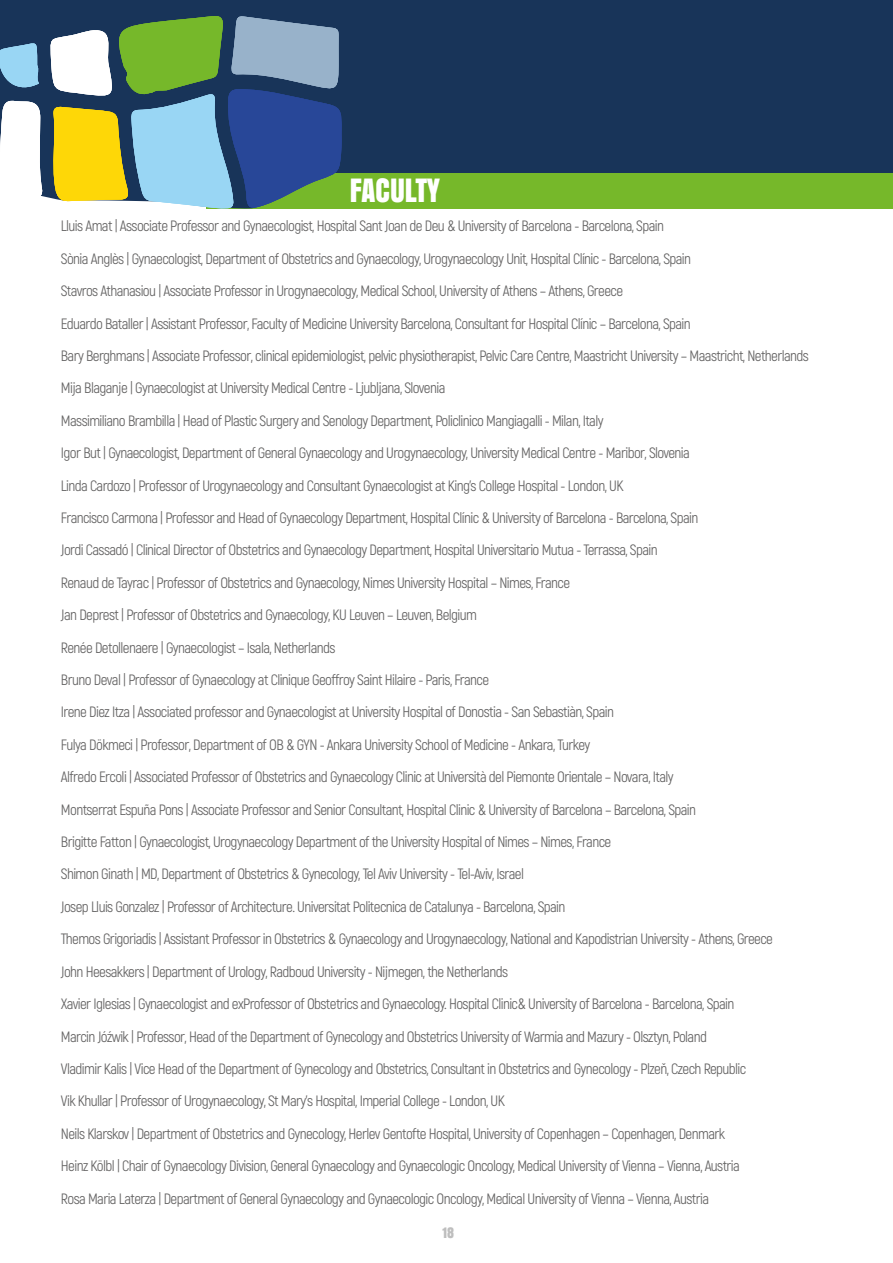
<style>
.page{position:relative;width:893px;height:1263px;background:#fff}
.page>*{position:absolute;margin:0;border:0;box-sizing:border-box;transform-origin:0 0}
.t1{font:30px "Anton";color:#fff}
.t2{font:15px/32.4px "Akrobat";letter-spacing:-.04em;color:#646363}
.t3{font:13.5px "Anton";color:#bebebe}
</style>
<div class="page">
<div style="left:206px;top:153px;width:687px;height:55px;background:#76b82a"></div>
<div style="left:0;top:0;width:893px;height:172px;background:#183459"></div>
<svg style="left:0;top:16px;width:342px;height:193px"></svg>
<h1 class="t1" style="left:350px;top:167px;width:91px">FACULTY</h1>
<p class="t2" style="left:61px;top:210px;width:749px">Lluis Amat | Associate Professor and Gynaecologist, Hospital Sant Joan de Deu &amp; University of Barcelona - Barcelona, Spain<br>Sònia Anglès | Gynaecologist, Department of Obstetrics and Gynaecology, Urogynaecology Unit, Hospital Clínic - Barcelona, Spain<br>Stavros Athanasiou | Associate Professor in Urogynaecology, Medical School, University of Athens – Athens, Greece<br>Eduardo Bataller | Assistant Professor, Faculty of Medicine University Barcelona, Consultant for Hospital Clínic – Barcelona, Spain<br>Bary Berghmans | Associate Professor, clinical epidemiologist, pelvic physiotherapist, Pelvic Care Centre, Maastricht University – Maastricht, Netherlands Mija Blaganje | Gynaecologist at University Medical Centre - Ljubljana, Slovenia<br>Massimiliano Brambilla | Head of Plastic Surgery and Senology Department, Policlinico Mangiagalli - Milan, Italy<br>Igor But | Gynaecologist, Department of General Gynaecology and Urogynaecology, University Medical Centre - Maribor, Slovenia<br>Linda Cardozo | Professor of Urogynaecology and Consultant Gynaecologist at King’s College Hospital - London, UK<br>Francisco Carmona | Professor and Head of Gynaecology Department, Hospital Clínic &amp; University of Barcelona - Barcelona, Spain<br>Jordi Cassadó | Clinical Director of Obstetrics and Gynaecology Department, Hospital Universitario Mutua - Terrassa, Spain<br>Renaud de Tayrac | Professor of Obstetrics and Gynaecology, Nimes University Hospital – Nimes, France<br>Jan Deprest | Professor of Obstetrics and Gynaecology, KU Leuven – Leuven, Belgium<br>Renée Detollenaere | Gynaecologist – Isala, Netherlands<br>Bruno Deval | Professor of Gynaecology at Clinique Geoffroy Saint Hilaire - Paris, France<br>Irene Diez Itza | Associated professor and Gynaecologist at University Hospital of Donostia - San Sebastiàn, Spain<br>Fulya Dökmeci | Professor, Department of OB &amp; GYN - Ankara University School of Medicine - Ankara, Turkey<br>Alfredo Ercoli | Associated Professor of Obstetrics and Gynaecology Clinic at Università del Piemonte Orientale – Novara, Italy<br>Montserrat Espuña Pons | Associate Professor and Senior Consultant, Hospital Clinic &amp; University of Barcelona – Barcelona, Spain<br>Brigitte Fatton | Gynaecologist, Urogynaecology Department of the University Hospital of Nimes – Nimes, France<br>Shimon Ginath | MD, Department of Obstetrics &amp; Gynecology, Tel Aviv University - Tel-Aviv, Israel<br>Josep Lluis Gonzalez | Professor of Architecture. Universitat Politecnica de Catalunya - Barcelona, Spain<br>Themos Grigoriadis | Assistant Professor in Obstetrics &amp; Gynaecology and Urogynaecology, National and Kapodistrian University - Athens, Greece<br>John Heesakkers | Department of Urology, Radboud University - Nijmegen, the Netherlands<br>Xavier Iglesias | Gynaecologist and exProfessor of Obstetrics and Gynaecology. Hospital Clinic&amp; University of Barcelona - Barcelona, Spain<br>Marcin Jóźwik | Professor, Head of the Department of Gynecology and Obstetrics University of Warmia and Mazury - Olsztyn, Poland<br>Vladimir Kalis | Vice Head of the Department of Gynecology and Obstetrics, Consultant in Obstetrics and Gynecology - Plzeň, Czech Republic<br>Vik Khullar | Professor of Urogynaecology, St Mary’s Hospital, Imperial College - London, UK<br>Neils Klarskov | Department of Obstetrics and Gynecology, Herlev Gentofte Hospital, University of Copenhagen – Copenhagen, Denmark<br>Heinz Kölbl | Chair of Gynaecology Division, General Gynaecology and Gynaecologic Oncology, Medical University of Vienna – Vienna, Austria<br>Rosa Maria Laterza | Department of General Gynaecology and Gynaecologic Oncology, Medical University of Vienna – Vienna, Austria</p>
<p class="t3" style="left:443px;top:1222px;width:13px">18</p>
</div>
